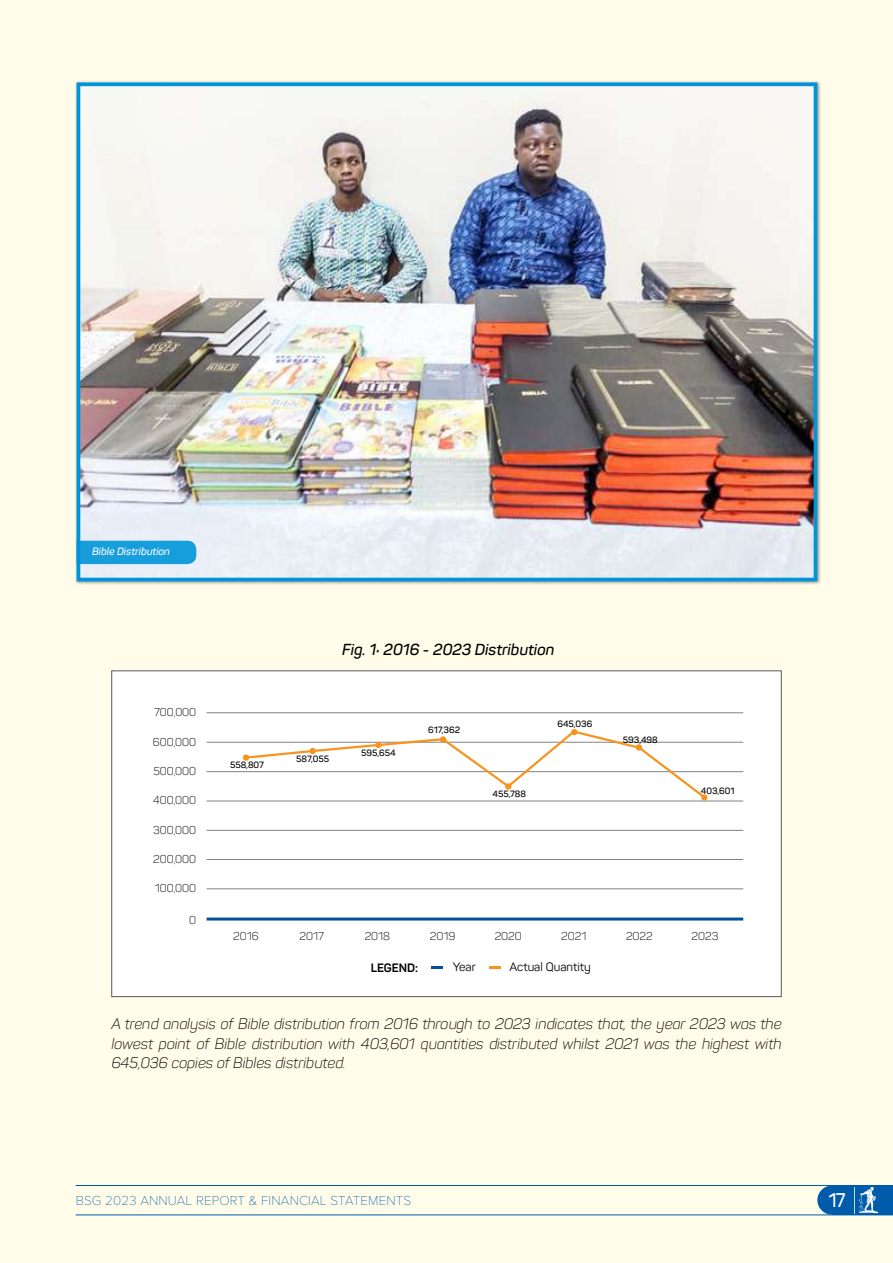
<style>
.page{position:relative;width:893px;height:1263px;background:#fffde9}
.page>*{position:absolute;margin:0;border:0;box-sizing:border-box;transform-origin:0 0}
.t1{font:600 19.5px "Panton";color:#fff;scale:.94 1}
.t2{font:italic 600 15.75px "Panton";color:#000}
.t3{font:italic 300 15px/19.5px "Panton";color:#000;text-align:justify}
.t4{font:100 13.5px "Proxima Nova T";letter-spacing:.01em;color:#005baa}
.t5{font:12px "Panton";color:#000}
.t6{font:700 12px "Panton";color:#000}
.t7{font:300 11.25px "Panton";color:#000}
.t8{font:italic 600 10.5px "Panton";color:#fff}
.t9{font:600 9px "Panton";color:#000}
</style>
<div class="page">
<div style="left:111px;top:670px;width:671px;height:327px;background:#fff;border:1px solid #58595b"></div>
<img style="left:82px;top:87px;width:730px;height:489px">
<div style="left:77px;top:82px;width:740px;height:499px;border:4px solid #0095da"></div>
<div style="left:77px;top:541px;width:119px;height:23px;background:#179edc"></div>
<hr style="left:207px;top:888px;width:536px;height:1px;background:#808285">
<hr style="left:207px;top:859px;width:536px;height:1px;background:#808285">
<hr style="left:207px;top:830px;width:536px;height:1px;background:#808285">
<hr style="left:207px;top:801px;width:536px;height:1px;background:#808285">
<hr style="left:207px;top:771px;width:536px;height:1px;background:#808285">
<hr style="left:207px;top:742px;width:536px;height:1px;background:#808285">
<hr style="left:207px;top:712px;width:536px;height:1px;background:#808285">
<hr style="left:207px;top:917px;width:536px;height:3px;background:#00529c">
<svg style="left:431px;top:966px;width:12px;height:3px"></svg>
<svg style="left:489px;top:966px;width:12px;height:3px"></svg>
<svg style="left:244px;top:729px;width:464px;height:72px"></svg>
<div style="left:832px;top:1185px;width:61px;height:30px;background:#005baa"></div>
<div style="left:817px;top:1185px;width:30px;height:30px;background:#005baa;border-radius:50%"></div>
<svg style="left:859px;top:1187px;width:19px;height:26px"></svg>
<hr style="left:76px;top:1185px;width:817px;height:1px;background:#005baa">
<hr style="left:76px;top:1215px;width:817px;height:1px;background:#005baa">
<p class="t8" style="left:92px;top:545px;width:79px">Bible Distribution</p>
<p class="t7" style="left:154px;top:705px;width:44px">700,000</p>
<p class="t7" style="left:153px;top:735px;width:45px">600,000</p>
<p class="t7" style="left:153px;top:764px;width:44px">500,000</p>
<p class="t7" style="left:153px;top:793px;width:45px">400,000</p>
<p class="t7" style="left:153px;top:823px;width:45px">300,000</p>
<p class="t7" style="left:153px;top:852px;width:45px">200,000</p>
<p class="t7" style="left:155px;top:881px;width:43px">100,000</p>
<p class="t7" style="left:189px;top:913px;width:8px">0</p>
<p class="t2" style="left:342px;top:640px;width:214px">Fig. 1: 2016 - 2023 Distribution</p>
<p class="t9" style="left:230px;top:760px;width:36px">558,807</p>
<p class="t9" style="left:296px;top:753px;width:35px">587,055</p>
<p class="t9" style="left:361px;top:747px;width:36px">595,654</p>
<p class="t9" style="left:428px;top:725px;width:33px">617,362</p>
<p class="t9" style="left:492px;top:788px;width:35px">455,788</p>
<p class="t9" style="left:557px;top:718px;width:36px">645,036</p>
<p class="t9" style="left:623px;top:734px;width:36px">593,498</p>
<p class="t9" style="left:701px;top:785px;width:35px">403,601</p>
<p class="t7" style="left:233px;top:929px;width:27px">2016</p>
<p class="t7" style="left:299px;top:929px;width:26px">2017</p>
<p class="t7" style="left:365px;top:929px;width:27px">2018</p>
<p class="t7" style="left:430px;top:929px;width:27px">2019</p>
<p class="t7" style="left:495px;top:929px;width:29px">2020</p>
<p class="t7" style="left:561px;top:929px;width:27px">2021</p>
<p class="t7" style="left:626px;top:929px;width:28px">2022</p>
<p class="t7" style="left:691px;top:929px;width:28px">2023</p>
<p class="t6" style="left:371px;top:960px;width:49px">LEGEND:</p>
<p class="t5" style="left:453px;top:959px;width:25px">Year</p>
<p class="t5" style="left:510px;top:959px;width:83px">Actual Quantity</p>
<p class="t3" style="left:111px;top:1014px;width:672px">A trend analysis of Bible distribution from 2016 through to 2023 indicates that, the year 2023 was the lowest point of Bible distribution with 403,601 quantities distributed whilst 2021 was the highest with 645,036 copies of Bibles distributed.</p>
<p class="t4" style="left:76px;top:1193px;width:337px">BSG 2023 ANNUAL REPORT &amp; FINANCIAL STATEMENTS</p>
<h1 class="t1" style="left:828px;top:1188px;width:20px">17</h1>
</div>
